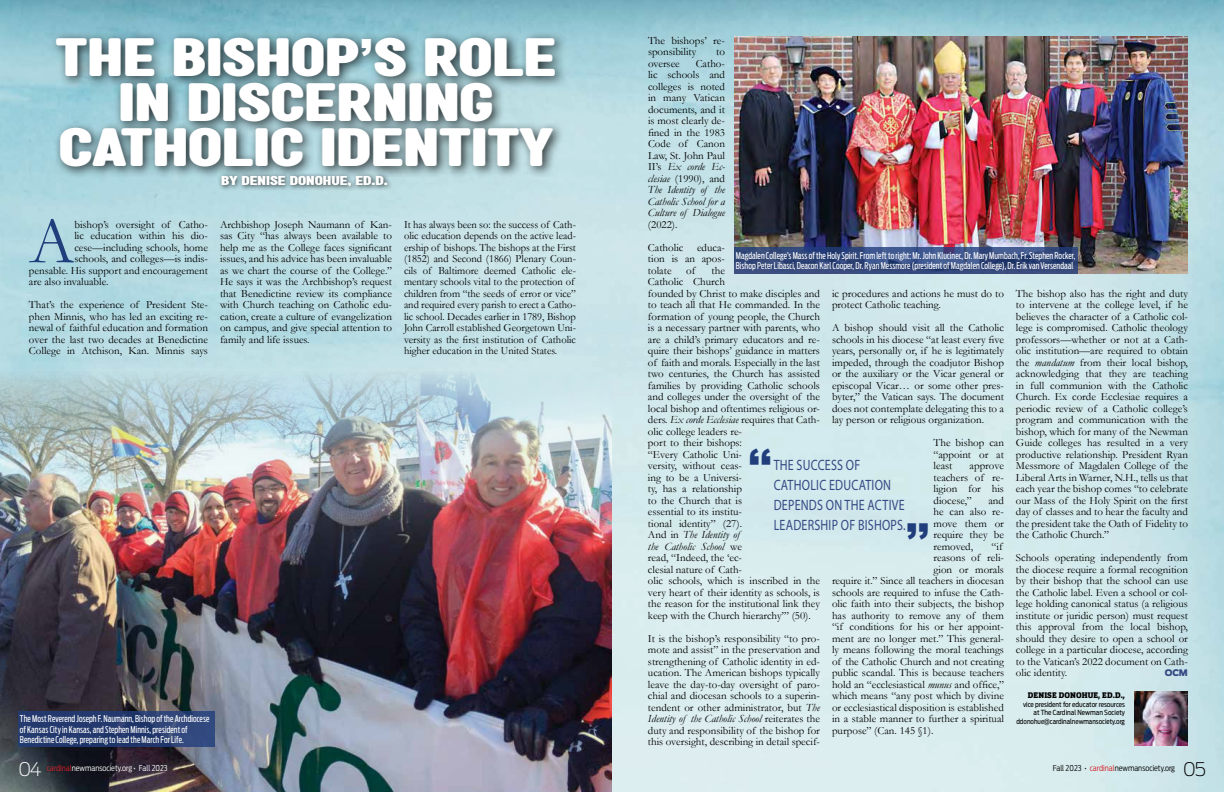
<style>
.page{position:relative;width:1224px;height:792px;background:#fff}
.page>*{position:absolute;margin:0;border:0;box-sizing:border-box;transform-origin:0 0}
.t1{font:66.3px "Garamond";color:#203d7c}
.t2{font:50px/45px "a Akhir Tahun";color:#fff;text-align:center}
.t3{font:700 48px "Antenna";color:#203d7c}
.t4{font:200 18.6px "Antenna";color:#fff}
.t5{font:200 18.6px "Antenna";color:#000}
.t6{font:15px/20.1px "Myriad Pro";letter-spacing:.02em;color:#354a84;scale:.8 1}
.t7{font:12px "a Akhir Tahun";color:#fff}
.t8{font:11px/11.5px "Garamond";color:#000;text-align:justify}
.t9{font:11px/11.5px "Garamond";color:#000;scale:.96 1}
.t10{font:9.3px/10.2px "Antenna Extra Cond";letter-spacing:.005em;color:#fff}
.t11{font:900 9px "Antenna";color:#354a84}
.t12{font:300 8px "Antenna Cond";color:#fff}
.t13{font:300 8px "Antenna Cond";color:#000}
.t14{font:900 8px "Orgon Slab";letter-spacing:.01em;color:#000}
.t15{font:7px/8.4px "Antenna Cond";color:#000;text-align:right}
.s1{font-family:"Antenna";font-weight:700}
.s2{font-style:italic}
.s3{color:#d32027}
</style>
<div class="page">
<img style="left:0;top:0;width:1224px;height:792px">
<div style="left:50px;top:31px;width:518px;height:149px;background:#000;opacity:.75"></div>
<div style="left:218px;top:173px;width:176px;height:19px;background:#000;opacity:.75"></div>
<img style="left:0;top:372px;width:612px;height:420px">
<img style="left:1134px;top:691px;width:54px;height:54px">
<img style="left:734px;top:36px;width:454px;height:237px">
<svg style="left:18px;top:711px;width:196px;height:36px;fill:#24396e"></svg>
<svg style="left:734px;top:247px;width:344px;height:26px"></svg>
<h2 class="t2" style="left:56px;top:39px;width:502px">THE BISHOP<span class="s1">’</span>S ROLE<br>IN DISCERNING<br>CATHOLIC IDENTITY</h2>
<p class="t7" style="left:221px;top:175px;width:168px">BY DENISE DONOHUE, ED.D.</p>
<h1 class="t1" style="left:29px;top:202px;width:46px">A</h1>
<p class="t8" style="left:74px;top:219px;width:135px">bishop’s oversight of Catho-</p>
<p class="t8" style="left:220px;top:219px;width:174px">Archbishop Joseph Naumann of Kan&shy;sas City “has always been available to help me as the College faces significant issues, and his advice has been invaluable as we chart the course of the College.” He says it was the Archbishop’s request that Benedictine review its compliance with Church teaching on Catholic edu&shy;cation, create a culture of evangelization on campus, and give special attention to family and life issues.</p>
<p class="t9" style="left:404px;top:219px;width:181px">It has always been so: the success of Cath&shy;olic education depends on the active lead&shy;ership of bishops. The bishops at the First (1852) and Second (1866) Plenary Coun&shy;cils of Baltimore deemed Catholic ele&shy;mentary schools vital to the protection of children from “the seeds of error or vice” and required every parish to erect a Catho&shy;lic school. Decades earlier in 1789, Bishop John Carroll established Georgetown Uni&shy;versity as the first institution of Catholic higher education in the United States.</p>
<p class="t8" style="left:74px;top:230px;width:135px">lic education within his dio-</p>
<p class="t8" style="left:74px;top:242px;width:135px">cese—including schools, home</p>
<p class="t8" style="left:74px;top:253px;width:135px">schools, and colleges—is indis-</p>
<p class="t8" style="left:29px;top:265px;width:181px">pensable. His support and encouragement</p>
<p class="t8" style="left:29px;top:276px;width:81px">are also invaluable.</p>
<p class="t8" style="left:29px;top:299px;width:181px">That’s the experience of President Ste&shy;phen Minnis, who has led an exciting re&shy;newal of faithful education and formation over the last two decades at Benedictine College in Atchison, Kan. Minnis says</p>
<p class="t10" style="left:20px;top:714px;width:191px">The Most Reverend Joseph F. Naumann, Bishop of the Archdiocese of Kansas City in Kansas, and Stephen Minnis, president of<br>Benedictine College, preparing to lead the March For Life.</p>
<p class="t8" style="left:648px;top:35px;width:79px">The bishops’ re&shy;sponsibility</p>
<p class="t8" style="left:716px;top:46px;width:10px">to</p>
<p class="t8" style="left:648px;top:58px;width:79px;text-indent:48px">Catho&shy;lic schools and colleges is noted in many Vatican documents, and it is most clearly de&shy;fined in the 1983<br>Code of Canon Law, St. John Paul II’s <span class="s2">Ex corde Ec&shy;clesiae</span> (1990), and <span class="s2">The Identity of the Catholic School for a Culture of Dialogue</span></p>
<p class="t8" style="left:648px;top:213px;width:78px;line-height:23px">(2022).<br>Catholic educa-</p>
<p class="t8" style="left:648px;top:253px;width:78px">tion is an apos&shy;tolate</p>
<p class="t8" style="left:648px;top:58px;width:33px">oversee</p>
<p class="t10" style="left:736px;top:250px;width:341px">Magdalen College’s Mass of the Holy Spirit. From left to right: Mr. John Klucinec, Dr. Mary Mumbach, Fr. Stephen Rocker,<br>Bishop Peter Libasci, Deacon Karl Cooper, Dr. Ryan Messmore (president of Magdalen College), Dr. Erik van Versendaal</p>
<p class="t8" style="left:686px;top:264px;width:11px">of</p>
<p class="t8" style="left:648px;top:264px;width:174px;text-align:left;text-indent:64px">the<br>Catholic Church<br>founded by Christ to make disciples and to teach all that He commanded. In the formation of young people, the Church is a necessary partner with parents, who are a child’s primary educators and re&shy;quire their bishops’ guidance in matters of faith and morals. Especially in the last two centuries, the Church has assisted families by providing Catholic schools and colleges under the oversight of the local bishop and oftentimes religious or&shy;ders. <span class="s2">Ex corde Ecclesiae</span> requires that Cath&shy;olic college leaders re-<br>port to their bishops:<br>“Every Catholic Uni-<br>versity, without ceas-<br>ing to be a Universi-<br>ty, has a relationship<br>to the Church that is<br>essential to its institu-<br>tional identity” (27).<br>And in <span class="s2">The Identity of<br>the Catholic School</span> we<br>read, “Indeed, the ‘ec-<br>clesial nature of Cath-<br>olic schools, which is inscribed in the very heart of their identity as schools, is the reason for the institutional link they keep with the Church hierarchy’” (50).</p>
<p class="t8" style="left:648px;top:632px;width:174px">It is the bishop’s responsibility “to pro&shy;mote and assist” in the preservation and strengthening of Catholic identity in ed&shy;ucation. The American bishops typically leave the day-to-day oversight of paro&shy;chial and diocesan schools to a superin&shy;tendent or other administrator, but <span class="s2">The Identity of the Catholic School</span> reiterates the duty and responsibility of the bishop for this oversight, describing in detail specif-</p>
<p class="t8" style="left:1016px;top:287px;width:174px">The bishop also has the right and duty to intervene at the college level, if he believes the character of a Catholic col&shy;lege is compromised. Catholic theology professors—whether or not at a Cath&shy;olic institution—are required to obtain the <span class="s2">mandatum</span> from their local bishop, acknowledging that they are teaching in full communion with the Catholic Church. Ex corde Ecclesiae requires a periodic review of a Catholic college’s program and communication with the bishop, which for many of the Newman Guide colleges has resulted in a very productive relationship. President Ryan Messmore of Magdalen College of the Liberal Arts in Warner, N.H., tells us that each year the bishop comes “to celebrate our Mass of the Holy Spirit on the first day of classes and to hear the faculty and the president take the Oath of Fidelity to the Catholic Church.”</p>
<p class="t8" style="left:1016px;top:552px;width:174px">Schools operating independently from the diocese require a formal recognition by their bishop that the school can use the Catholic label. Even a school or col&shy;lege holding canonical status (a religious institute or juridic person) must request this approval from the local bishop, should they desire to open a school or college in a particular diocese, according to the Vatican’s 2022 document on Cath&shy;olic identity.</p>
<p class="t8" style="left:832px;top:288px;width:174px">ic procedures and actions he must do to protect Catholic teaching.</p>
<p class="t8" style="left:832px;top:322px;width:174px">A bishop should visit all the Catholic schools in his diocese “at least every five years, personally or, if he is legitimately impeded, through the coadjutor Bishop or the auxiliary or the Vicar general or episcopal Vicar… or some other pres&shy;byter,” the Vatican says. The document does not contemplate delegating this to a lay person or religious organization.</p>
<p class="t8" style="left:934px;top:437px;width:72px">The bishop can “appoint or at least</p>
<h3 class="t3" style="left:747px;top:437px;width:27px">“</h3>
<h3 class="t6" style="left:774px;top:455px;width:167px">THE SUCCESS OF<br>CATHOLIC EDUCATION<br>DEPENDS ON THE ACTIVE<br>LEADERSHIP OF BISHOPS.</h3>
<p class="t8" style="left:934px;top:460px;width:72px;text-indent:36px">approve teachers of re&shy;ligion for his diocese,”</p>
<p class="t8" style="left:934px;top:495px;width:72px;text-indent:55px">and he can also re&shy;move them or require they be removed,</p>
<h3 class="t3" style="left:931px;top:550px;width:27px;rotate:-180deg">“</h3>
<p class="t8" style="left:992px;top:540px;width:12px">“if</p>
<p class="t8" style="left:934px;top:552px;width:72px">reasons of reli-</p>
<p class="t8" style="left:934px;top:563px;width:72px">gion or morals</p>
<p class="t8" style="left:832px;top:575px;width:174px">require it.” Since all teachers in diocesan</p>
<p class="t8" style="left:832px;top:586px;width:174px">schools are required to infuse the Cath-</p>
<p class="t8" style="left:832px;top:598px;width:173px">olic faith into their subjects, the bishop</p>
<p class="t8" style="left:832px;top:609px;width:174px">has authority to remove any of them</p>
<p class="t8" style="left:832px;top:621px;width:174px">“if conditions for his or her appoint-</p>
<p class="t8" style="left:832px;top:632px;width:174px">ment are no longer met.” This general-</p>
<p class="t8" style="left:832px;top:644px;width:174px">ly means following the moral teachings</p>
<p class="t8" style="left:832px;top:655px;width:174px">of the Catholic Church and not creating</p>
<p class="t8" style="left:832px;top:667px;width:174px">public scandal. This is because teachers</p>
<p class="t8" style="left:832px;top:678px;width:174px">hold an “ecclesiastical <span class="s2">munus</span> and office,”</p>
<p class="t8" style="left:832px;top:690px;width:174px">which means “any post which by divine</p>
<p class="t8" style="left:832px;top:701px;width:174px">or ecclesiastical disposition is established</p>
<p class="t8" style="left:832px;top:713px;width:174px">in a stable manner to further a spiritual</p>
<p class="t8" style="left:832px;top:724px;width:103px">purpose” (Can. 145 §1).</p>
<p class="t11" style="left:1165px;top:667px;width:25px">OCM</p>
<p class="t14" style="left:1028px;top:690px;width:99px">DENISE DONOHUE, ED.D.,</p>
<p class="t15" style="left:1016px;top:700px;width:110px">vice president for educator resources at The Cardinal Newman Society ddonohue@cardinalnewmansociety.org</p>
<h3 class="t4" style="left:18px;top:758px;width:25px">04</h3>
<p class="t12" style="left:47px;top:764px;width:122px"><span class="s3">cardinal</span>newmansociety.org • Fall 2023</p>
<p class="t13" style="left:1053px;top:764px;width:124px">Fall 2023 • <span class="s3">cardinal</span>newmansociety.org</p>
<h3 class="t5" style="left:1183px;top:758px;width:25px">05</h3>
</div>
